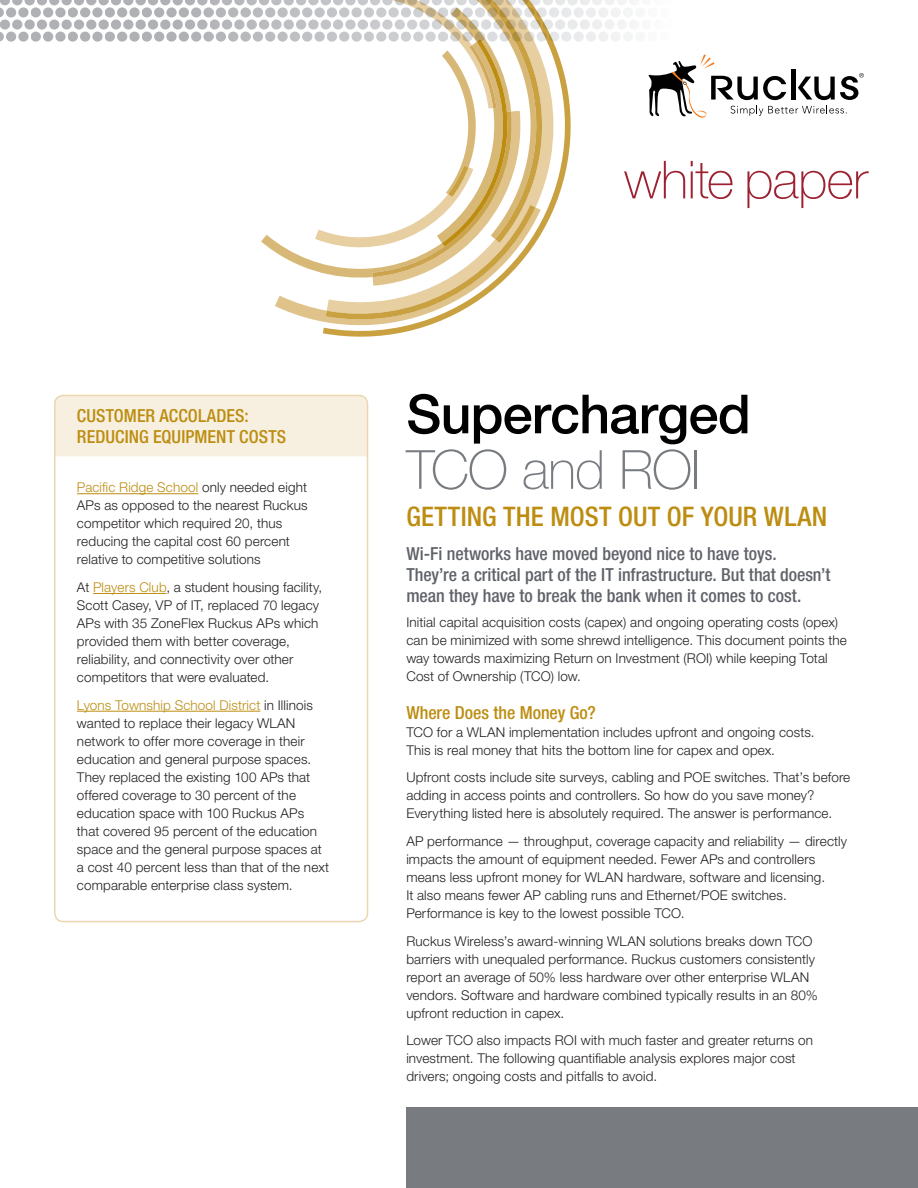
<style>
.page{position:relative;width:918px;height:1188px;background:#fff}
.page>*{position:absolute;margin:0;border:0;box-sizing:border-box;transform-origin:0 0}
.wpBB_Headline_Mix{font:500 54px/55.5px "Helvetica Neue LT Std";letter-spacing:-.015em;color:#010101}
.t1{font:100 52.5px "Helvetica Neue LT Std";letter-spacing:-.015em;color:#9d2130}
.wpBB_Subheads_All_Ca{font:500 condensed 27px "Helvetica Neue LT Std";letter-spacing:.005em;color:#bd8d11}
.wpBB_Benefits_Head_G{font:500 condensed 18px/21px "Helvetica Neue LT Std";letter-spacing:-.005em;color:#5f6369}
.wpBB_Subhead_b_GOLD{font:500 condensed 18px/21px "Helvetica Neue LT Std";color:#bd8d11}
.wpBB_100K_Body_Text{font:300 13.5px/18px "Helvetica Neue LT Std";letter-spacing:.01em;color:#231f20}
.s1{color:#bd8d11}
.s2{font-weight:100;color:#787c81}
</style>
<div class="page">
<div style="left:0;top:0;width:10px;height:5px;background:#afb1b4"></div>
<div style="left:12px;top:0;width:10px;height:5px;background:#afb1b4"></div>
<svg style="left:24px;top:0;width:11px;height:5px"></svg>
<div style="left:37px;top:0;width:10px;height:5px;background:#afb1b4"></div>
<div style="left:49px;top:0;width:10px;height:5px;background:#afb1b4"></div>
<div style="left:62px;top:0;width:10px;height:5px;background:#afb1b4"></div>
<div style="left:74px;top:0;width:10px;height:5px;background:#afb1b4"></div>
<div style="left:86px;top:0;width:10px;height:5px;background:#afb1b4"></div>
<div style="left:99px;top:0;width:10px;height:5px;background:#afb1b4"></div>
<div style="left:111px;top:0;width:10px;height:5px;background:#afb1b4"></div>
<div style="left:123px;top:0;width:10px;height:5px;background:#afb1b4"></div>
<div style="left:136px;top:0;width:10px;height:5px;background:#afb1b4"></div>
<div style="left:148px;top:0;width:10px;height:5px;background:#afb1b4"></div>
<svg style="left:160px;top:0;width:11px;height:5px"></svg>
<svg style="left:0;top:7px;width:4px;height:10px"></svg>
<svg style="left:6px;top:7px;width:10px;height:10px"></svg>
<svg style="left:18px;top:7px;width:11px;height:10px"></svg>
<svg style="left:31px;top:7px;width:10px;height:10px"></svg>
<svg style="left:43px;top:7px;width:10px;height:10px"></svg>
<svg style="left:55px;top:7px;width:11px;height:10px"></svg>
<svg style="left:68px;top:7px;width:10px;height:10px"></svg>
<svg style="left:80px;top:7px;width:10px;height:10px"></svg>
<svg style="left:92px;top:7px;width:11px;height:10px"></svg>
<svg style="left:105px;top:7px;width:10px;height:10px"></svg>
<svg style="left:117px;top:7px;width:10px;height:10px"></svg>
<svg style="left:129px;top:7px;width:11px;height:10px"></svg>
<svg style="left:142px;top:7px;width:10px;height:10px"></svg>
<svg style="left:154px;top:7px;width:10px;height:10px"></svg>
<svg style="left:166px;top:7px;width:11px;height:10px"></svg>
<svg style="left:0;top:19px;width:10px;height:11px"></svg>
<svg style="left:12px;top:19px;width:10px;height:11px"></svg>
<svg style="left:24px;top:19px;width:11px;height:11px"></svg>
<svg style="left:37px;top:19px;width:10px;height:11px"></svg>
<svg style="left:49px;top:19px;width:10px;height:11px"></svg>
<svg style="left:62px;top:19px;width:10px;height:11px"></svg>
<svg style="left:74px;top:19px;width:10px;height:11px"></svg>
<svg style="left:86px;top:19px;width:10px;height:11px"></svg>
<svg style="left:99px;top:19px;width:10px;height:11px"></svg>
<svg style="left:111px;top:19px;width:10px;height:11px"></svg>
<svg style="left:123px;top:19px;width:10px;height:11px"></svg>
<svg style="left:136px;top:19px;width:10px;height:11px"></svg>
<svg style="left:148px;top:19px;width:10px;height:11px"></svg>
<svg style="left:160px;top:19px;width:11px;height:11px"></svg>
<svg style="left:0;top:32px;width:4px;height:10px"></svg>
<div style="left:6px;top:32px;width:10px;height:10px;background:#afb1b4;border-radius:5px"></div>
<svg style="left:18px;top:32px;width:11px;height:10px"></svg>
<div style="left:31px;top:32px;width:10px;height:10px;background:#afb1b4;border-radius:5px"></div>
<div style="left:43px;top:32px;width:10px;height:10px;background:#afb1b4;border-radius:5px"></div>
<svg style="left:55px;top:32px;width:11px;height:10px"></svg>
<div style="left:68px;top:32px;width:10px;height:10px;background:#afb1b4;border-radius:5px"></div>
<div style="left:80px;top:32px;width:10px;height:10px;background:#afb1b4;border-radius:5px"></div>
<svg style="left:92px;top:32px;width:11px;height:10px"></svg>
<div style="left:105px;top:32px;width:10px;height:10px;background:#afb1b4;border-radius:5px"></div>
<div style="left:117px;top:32px;width:10px;height:10px;background:#afb1b4;border-radius:5px"></div>
<svg style="left:129px;top:32px;width:11px;height:10px"></svg>
<div style="left:142px;top:32px;width:10px;height:10px;background:#afb1b4;border-radius:5px"></div>
<div style="left:154px;top:32px;width:10px;height:10px;background:#afb1b4;border-radius:5px"></div>
<svg style="left:166px;top:32px;width:11px;height:10px"></svg>
<svg style="left:173px;top:0;width:691px;height:337px"></svg>
<div style="left:406px;top:1107px;width:512px;height:81px;background:#787c81"></div>
<div style="left:55px;top:396px;width:313px;height:60px;background:#f7f0e0"></div>
<div style="left:54px;top:395px;width:314px;height:527px;border:2px solid #ebd6af;border-radius:9px"></div>
<hr style="left:77px;top:493px;width:121px;height:1px;background:#bd8d11">
<hr style="left:93px;top:593px;width:73px;height:1px;background:#bd8d11">
<hr style="left:77px;top:711px;width:183px;height:1px;background:#bd8d11">
<p class="wpBB_Subhead_b_GOLD" style="left:77px;top:405px;width:211px">CUSTOMER ACCOLADES:<br>REDUCING EQUIPMENT COSTS</p>
<p class="wpBB_100K_Body_Text" style="left:77px;top:478px;width:232px"><span class="s1">Pacific Ridge School</span> only needed eight APs as opposed to the nearest Ruckus competitor which required 20, thus reducing the capital cost 60 percent relative to competitive solutions</p>
<p class="wpBB_100K_Body_Text" style="left:77px;top:578px;width:247px">At <span class="s1">Players Club</span>, a student housing facility, Scott Casey, VP of IT, replaced 70 legacy APs with 35 ZoneFlex Ruckus APs which provided them with better coverage, reliability, and connectivity over other competitors that were evaluated.</p>
<p class="wpBB_100K_Body_Text" style="left:77px;top:696px;width:254px"><span class="s1">Lyons Township School District</span> in Illinois wanted to replace their legacy WLAN network to offer more coverage in their education and general purpose spaces.<br>They replaced the existing 100 APs that offered coverage to 30 percent of the education space with 100 Ruckus APs that covered 95 percent of the education space and the general purpose spaces at a cost 40 percent less than that of the next comparable enterprise class system.</p>
<h2 class="t1" style="left:624px;top:150px;width:245px">white paper</h2>
<p class="wpBB_Headline_Mix" style="left:406px;top:386px;width:346px">Supercharged<br><span class="s2">TCO and ROI</span></p>
<p class="wpBB_Subheads_All_Ca" style="left:406px;top:500px;width:423px">GETTING THE MOST OUT OF YOUR WLAN</p>
<p class="wpBB_Benefits_Head_G" style="left:406px;top:543px;width:426px">Wi-Fi networks have moved beyond nice to have toys.<br>They’re a critical part of the IT infrastructure. But that doesn’t mean they have to break the bank when it comes to cost.</p>
<p class="wpBB_100K_Body_Text" style="left:406px;top:613px;width:442px">Initial capital acquisition costs (capex) and ongoing operating costs (opex) can be minimized with some shrewd intelligence. This document points the way towards maximizing Return on Investment (ROI) while keeping Total Cost of Ownership (TCO) low.</p>
<p class="wpBB_Subhead_b_GOLD" style="left:406px;top:701px;width:191px">Where Does the Money Go?</p>
<p class="wpBB_100K_Body_Text" style="left:406px;top:722px;width:410px">TCO for a WLAN implementation includes upfront and ongoing costs.<br>This is real money that hits the bottom line for capex and opex.</p>
<p class="wpBB_100K_Body_Text" style="left:406px;top:768px;width:445px">Upfront costs include site surveys, cabling and POE switches. That’s before adding in access points and controllers. So how do you save money?<br>Everything listed here is absolutely required. The answer is performance.</p>
<p class="wpBB_100K_Body_Text" style="left:406px;top:832px;width:442px">AP performance — throughput, coverage capacity and reliability — directly impacts the amount of equipment needed. Fewer APs and controllers means less upfront money for WLAN hardware, software and licensing.<br>It also means fewer AP cabling runs and Ethernet/POE switches.<br>Performance is key to the lowest possible TCO.</p>
<p class="wpBB_100K_Body_Text" style="left:406px;top:932px;width:413px">Ruckus Wireless’s award-winning WLAN solutions breaks down TCO barriers with unequaled performance. Ruckus customers consistently report an average of 50% less hardware over other enterprise WLAN vendors. Software and hardware combined typically results in an 80% upfront reduction in capex.</p>
<p class="wpBB_100K_Body_Text" style="left:406px;top:1031px;width:408px">Lower TCO also impacts ROI with much faster and greater returns on investment. The following quantifiable analysis explores major cost drivers; ongoing costs and pitfalls to avoid.</p>
</div>
